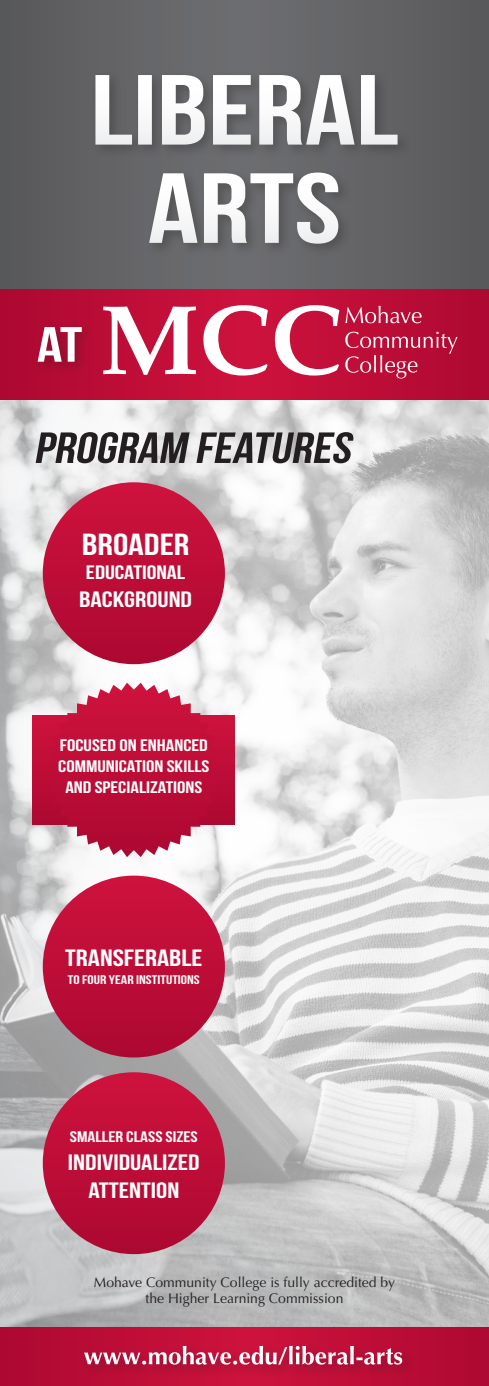
<style>
.page{position:relative;width:489px;height:1386px;background:#fff}
.page>*{position:absolute;margin:0;border:0;box-sizing:border-box;transform-origin:0 0}
.t1{font:99.4px "Bebas Neue";color:#fff;scale:1.26 1}
.t2{font:49.52px "Bebas Neue";color:#fff;scale:1.26 1}
.t3{font:italic 43.57px "Bebas Neue";color:#231f20;scale:1.2 1}
.t4{font:30.45px "Bebas Neue";color:#fff;scale:1.26 1}
.t5{font:700 24.32px "Optima";color:#fff}
.t6{font:23.62px "Bebas Neue";color:#fff;scale:1.26 1}
.t7{font:22.22px/28px "Bebas Neue";color:#fff;text-align:center;scale:1.26 1}
.t8{font:19.43px "Bebas Neue";color:#fff;scale:1.26 1}
.t9{font:16.62px/21px "Bebas Neue";color:#fff;scale:1.26 1}
.t10{font:15.22px "Bebas Neue";color:#fff;scale:1.26 1}
.credit_section{font:14px "Optima LT Std";color:#231f20}
.t11{font:12.42px "Bebas Neue";color:#fff;scale:1.26 1}
</style>
<div class="page">
<img style="left:0;top:401px;width:488px;height:925px">
<svg style="left:0;top:1328px;width:488px;height:58px;background:#b80c35"></svg>
<div style="left:0;top:0;width:488px;height:389px;background:#616063"></div>
<svg style="left:0;top:290px;width:488px;height:109px;background:#ba0c36"></svg>
<div style="left:91px;top:71px;width:321px;height:88px;background:#231f20;opacity:.3"></div>
<div style="left:145px;top:168px;width:207px;height:90px;background:#231f20;opacity:.3"></div>
<div style="left:81px;top:1341px;width:335px;height:38px;background:#231f20;opacity:.3"></div>
<div style="left:34px;top:322px;width:61px;height:54px;background:#231f20;opacity:.3"></div>
<svg style="left:345px;top:306px;width:76px;height:17px"></svg>
<svg style="left:345px;top:332px;width:112px;height:47px;background:#c12c50"></svg>
<svg style="left:103px;top:307px;width:93px;height:68px;background:#db778e"></svg>
<svg style="left:203px;top:305px;width:64px;height:71px;background:#db5e7b"></svg>
<svg style="left:274px;top:305px;width:65px;height:71px;background:#d75c78"></svg>
<div style="left:43px;top:482px;width:182px;height:182px;background:linear-gradient(to bottom,#ce143f,#ac0831);border-radius:91px"></div>
<div style="left:43px;top:876px;width:182px;height:182px;background:linear-gradient(to bottom,#ce113c,#ac0c34);border-radius:91px"></div>
<div style="left:33px;top:715px;width:201px;height:109px;background:linear-gradient(to bottom,#ce133d,#ac0831)"></div>
<svg style="left:46px;top:683px;width:175px;height:174px;background:#c63a5b"></svg>
<div style="left:43px;top:1072px;width:182px;height:182px;background:linear-gradient(to bottom,#cd143e,#ac0931);border-radius:91px"></div>
<p class="t1" style="left:90px;top:56px;width:246px">LIBERAL</p>
<p class="t1" style="left:148px;top:154px;width:155px">ARTS</p>
<p class="t2" style="left:37px;top:317px;width:37px">AT</p>
<p class="t3" style="left:34px;top:424px;width:272px">PROGRAM FEATURES</p>
<p class="t4" style="left:82px;top:528px;width:87px">BROADER</p>
<p class="t8" style="left:86px;top:562px;width:80px">EDUCATIONAL</p>
<p class="t7" style="left:79px;top:585px;width:91px">BACKGROUND</p>
<p class="t9" style="left:58px;top:735px;width:121px">FOCUSED ON ENHANCED<br>COMMUNICATION SKILLS</p>
<p class="t9" style="left:65px;top:777px;width:110px">AND SPECIALIZATIONS</p>
<p class="t6" style="left:65px;top:945px;width:110px">TRANSFERABLE</p>
<p class="t11" style="left:68px;top:973px;width:106px">TO FOUR YEAR INSTITUTIONS</p>
<p class="t10" style="left:70px;top:1128px;width:103px">SMALLER CLASS SIZES</p>
<p class="t7" style="left:68px;top:1148px;width:106px">INDIVIDUALIZED<br>ATTENTION</p>
<p class="credit_section" style="left:94px;top:1274px;width:302px">Mohave Community College is fully accredited by</p>
<p class="credit_section" style="left:145px;top:1290px;width:199px">the Higher Learning Commission</p>
<p class="t5" style="left:84px;top:1342px;width:320px">www.mohave.edu/liberal-arts</p>
</div>
